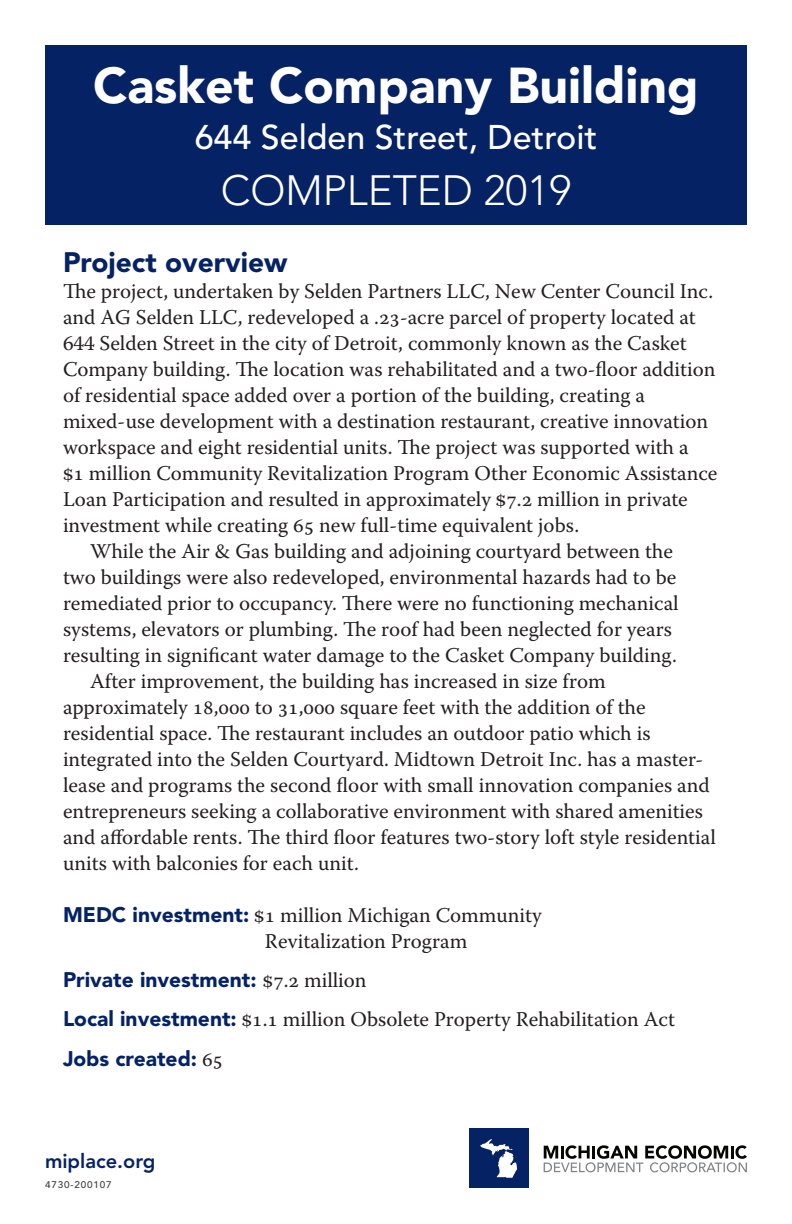
<style>
.page{position:relative;width:792px;height:1224px;background:#fff}
.page>*{position:absolute;margin:0;border:0;box-sizing:border-box;transform-origin:0 0}
.t1{font:900 50px "Avenir";color:#fff}
.t2{font:300 42px "Avenir";color:#fff}
.t3{font:500 34px "Avenir";color:#fff}
.t4{font:900 28px "Avenir";color:#052265}
.t5{font:21px/26px "Warnock Pro";color:#231f20}
.t6{font:900 21px "Avenir";color:#052265}
.t7{font:800 20px "Avenir";color:#052265}
.t8{font:500 9.6px "Avenir";letter-spacing:.08em;color:#3e3e3f;scale:1.04 1}
.s1{font-family:"Avenir";font-weight:900;color:#052265}
.s2{font-family:"Warnock Pro";font-weight:400;color:#231f20}
</style>
<div class="page">
<div style="left:469px;top:1129px;width:59px;height:59px;background:#052265"></div>
<svg style="left:480px;top:1139px;width:37px;height:39px"></svg>
<svg style="left:544px;top:1145px;width:203px;height:27px"></svg>
<div style="left:45px;top:45px;width:702px;height:180px;background:#052265"></div>
<p class="t1" style="left:93px;top:55px;width:607px">Casket Company Building</p>
<p class="t3" style="left:195px;top:117px;width:404px">644 Selden Street, Detroit</p>
<p class="t2" style="left:221px;top:166px;width:352px">COMPLETED 2019</p>
<p class="t4" style="left:63px;top:245px;width:226px">Project overview</p>
<p class="t5" style="left:63px;top:277px;width:656px">The project, undertaken by Selden Partners LLC, New Center Council Inc. and AG Selden LLC, redeveloped a .23-acre parcel of property located at 644 Selden Street in the city of Detroit, commonly known as the Casket Company building. The location was rehabilitated and a two-floor addition of residential space added over a portion of the building, creating a mixed-use development with a destination restaurant, creative innovation workspace and eight residential units. The project was supported with a<br>$1 million Community Revitalization Program Other Economic Assistance Loan Participation and resulted in approximately $7.2 million in private investment while creating 65 new full-time equivalent jobs.</p>
<p class="t5" style="left:63px;top:537px;width:617px;text-indent:27px">While the Air &amp; Gas building and adjoining courtyard between the two buildings were also redeveloped, environmental hazards had to be remediated prior to occupancy. There were no functioning mechanical systems, elevators or plumbing. The roof had been neglected for years resulting in significant water damage to the Casket Company building.</p>
<p class="t5" style="left:63px;top:667px;width:654px;text-indent:27px">After improvement, the building has increased in size from approximately 18,000 to 31,000 square feet with the addition of the residential space. The restaurant includes an outdoor patio which is integrated into the Selden Courtyard. Midtown Detroit Inc. has a master&shy;lease and programs the second floor with small innovation companies and entrepreneurs seeking a collaborative environment with shared amenities and affordable rents. The third floor features two-story loft style residential units with balconies for each unit.</p>
<p class="t5" style="left:265px;top:901px;width:278px;text-indent:-202px"><span class="s1">MEDC investment:</span> $1 million Michigan Community<br>Revitalization Program</p>
<p class="t6" style="left:63px;top:967px;width:305px">Private investment: <span class="s2">$7.2 million</span></p>
<p class="t5" style="left:63px;top:1006px;width:613px"><span class="s1">Local investment:</span> $1.1 million Obsolete Property Rehabilitation Act</p>
<p class="t6" style="left:63px;top:1046px;width:162px">Jobs created: <span class="s2">65</span></p>
<p class="t7" style="left:45px;top:1149px;width:112px">miplace.org</p>
<p class="t8" style="left:45px;top:1179px;width:66px">4730-200107</p>
</div>
